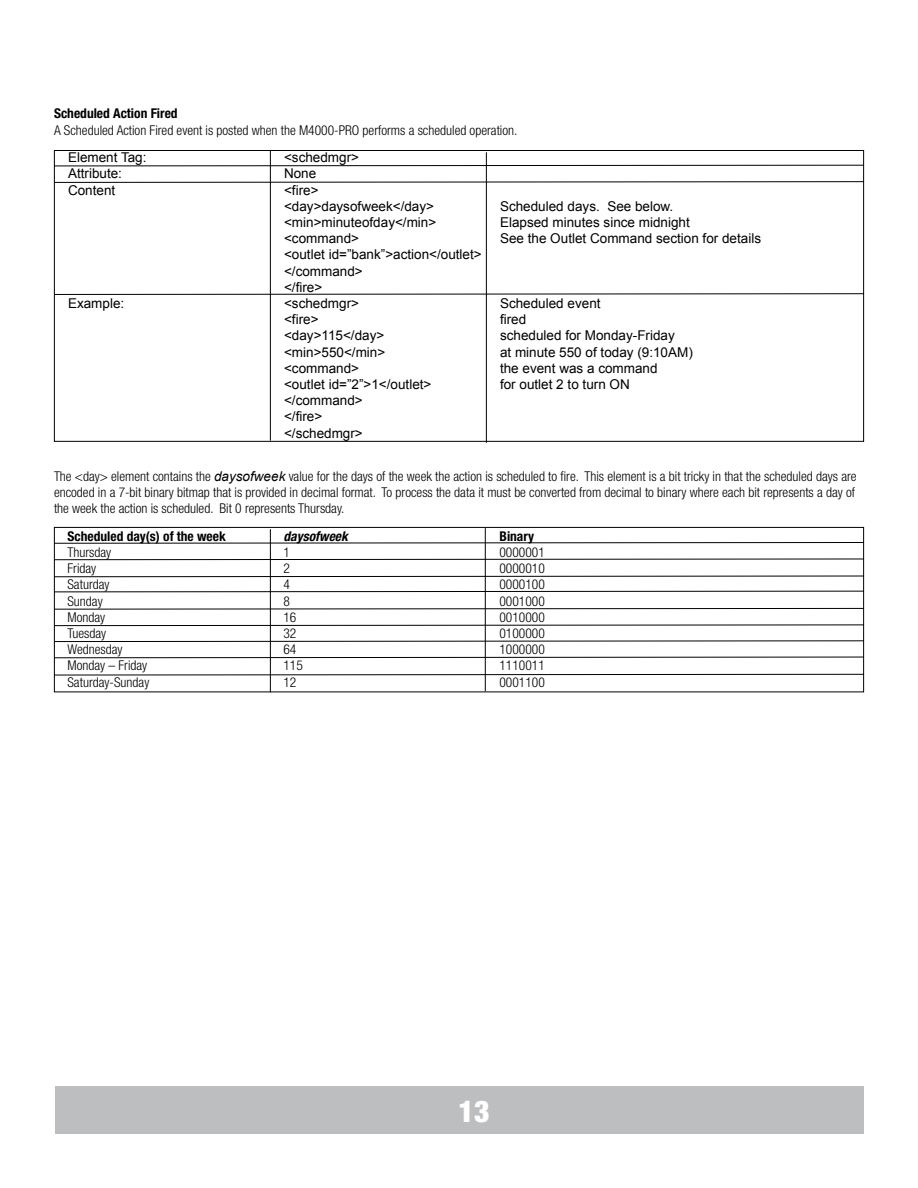
<style>
.page{position:relative;width:918px;height:1188px;background:#fff}
.page>*{position:absolute;margin:0;border:0;box-sizing:border-box;transform-origin:0 0}
.t1{font:900 condensed 30px "Helvetica Neue";color:#fff}
.t2{font:300 condensed 13.5px/16.2px "Helvetica Neue";color:#000;text-align:justify}
.t3{font:13.5px/16.2px "Arial";color:#000}
.t4{font:700 condensed 13.5px "Helvetica Neue";color:#000}
.t5{font:italic 700 condensed 13.5px "Helvetica Neue";color:#000}
.s1{font-family:"Arial";font-weight:400;font-style:italic;font-stretch:normal}
</style>
<div class="page">
<div style="left:56px;top:1086px;width:808px;height:48px;background:#bcbec0"></div>
<svg style="left:53px;top:164px;width:812px;height:3px"></svg>
<svg style="left:53px;top:181px;width:812px;height:2px;background:#7f7f7f"></svg>
<svg style="left:53px;top:293px;width:812px;height:2px;background:#7f7f7f"></svg>
<hr style="left:270px;top:150px;width:1px;height:291px;background:#000">
<hr style="left:486px;top:152px;width:1px;height:291px;background:#000">
<div style="left:54px;top:527px;width:810px;height:165px;border:1px solid #000"></div>
<svg style="left:53px;top:542px;width:812px;height:2px;background:#7f7f7f"></svg>
<svg style="left:53px;top:558px;width:812px;height:2px"></svg>
<svg style="left:53px;top:590px;width:812px;height:3px"></svg>
<svg style="left:53px;top:575px;width:812px;height:3px"></svg>
<svg style="left:53px;top:608px;width:812px;height:2px;background:#7f7f7f"></svg>
<svg style="left:53px;top:624px;width:812px;height:2px;background:#808080"></svg>
<svg style="left:53px;top:656px;width:812px;height:3px"></svg>
<svg style="left:53px;top:640px;width:812px;height:2px;background:#7f7f7f"></svg>
<svg style="left:53px;top:674px;width:812px;height:2px"></svg>
<hr style="left:270px;top:529px;width:1px;height:163px;background:#000">
<hr style="left:485px;top:528px;width:1px;height:163px;background:#000">
<p class="t4" style="left:54px;top:106px;width:125px">Scheduled Action Fired</p>
<p class="t2" style="left:54px;top:122px;width:465px">A Scheduled Action Fired event is posted when the M4000-PRO performs a scheduled operation.</p>
<p class="t3" style="left:68px;top:149px;width:80px">Element Tag:</p>
<p class="t3" style="left:284px;top:149px;width:77px">&lt;schedmgr&gt;</p>
<p class="t3" style="left:68px;top:165px;width:56px">Attribute:</p>
<p class="t3" style="left:284px;top:165px;width:34px">None</p>
<p class="t3" style="left:68px;top:182px;width:49px">Content</p>
<p class="t3" style="left:284px;top:182px;width:152px">&lt;fire&gt; &lt;day&gt;daysofweek&lt;/day&gt;</p>
<p class="t3" style="left:500px;top:198px;width:175px">Scheduled days. See below.</p>
<p class="t3" style="left:284px;top:214px;width:154px">&lt;min&gt;minuteofday&lt;/min&gt;</p>
<p class="t3" style="left:500px;top:214px;width:191px">Elapsed minutes since midnight</p>
<p class="t3" style="left:284px;top:230px;width:77px">&lt;command&gt;</p>
<p class="t3" style="left:500px;top:230px;width:263px">See the Outlet Command section for details</p>
<p class="t3" style="left:284px;top:246px;width:199px">&lt;outlet id=”bank”&gt;action&lt;/outlet&gt; &lt;/command&gt;<br>&lt;/fire&gt;</p>
<p class="t3" style="left:68px;top:295px;width:58px">Example:</p>
<p class="t3" style="left:284px;top:295px;width:77px">&lt;schedmgr&gt;</p>
<p class="t3" style="left:500px;top:295px;width:102px">Scheduled event</p>
<p class="t3" style="left:284px;top:311px;width:36px">&lt;fire&gt;</p>
<p class="t3" style="left:500px;top:311px;width:28px">fired</p>
<p class="t3" style="left:284px;top:327px;width:102px">&lt;day&gt;115&lt;/day&gt;</p>
<p class="t3" style="left:500px;top:327px;width:176px">scheduled for Monday-Friday</p>
<p class="t3" style="left:284px;top:344px;width:103px">&lt;min&gt;550&lt;/min&gt;</p>
<p class="t3" style="left:500px;top:344px;width:194px">at minute 550 of today (9:10AM)</p>
<p class="t3" style="left:284px;top:360px;width:77px">&lt;command&gt;</p>
<p class="t3" style="left:500px;top:360px;width:159px">the event was a command</p>
<p class="t3" style="left:284px;top:376px;width:149px">&lt;outlet id=”2”&gt;1&lt;/outlet&gt;</p>
<p class="t3" style="left:500px;top:376px;width:131px">for outlet 2 to turn ON</p>
<p class="t3" style="left:284px;top:392px;width:80px">&lt;/command&gt; &lt;/fire&gt; &lt;/schedmgr&gt;</p>
<p class="t2" style="left:54px;top:468px;width:804px">The &lt;day&gt; element contains the <span class="s1">daysofweek</span> value for the days of the week the action is scheduled to fire. This element is a bit tricky in that the scheduled days are encoded in a 7-bit binary bitmap that is provided in decimal format. To process the data it must be converted from decimal to binary where each bit represents a day of the week the action is scheduled. Bit 0 represents Thursday.</p>
<p class="t4" style="left:68px;top:528px;width:160px">Scheduled day(s) of the week</p>
<p class="t5" style="left:284px;top:528px;width:66px">daysofweek</p>
<p class="t4" style="left:500px;top:528px;width:36px">Binary</p>
<p class="t2" style="left:68px;top:544px;width:45px">Thursday</p>
<p class="t2" style="left:284px;top:544px;width:8px">1</p>
<p class="t2" style="left:500px;top:544px;width:47px">0000001</p>
<p class="t2" style="left:68px;top:560px;width:30px">Friday</p>
<p class="t2" style="left:284px;top:560px;width:8px">2</p>
<p class="t2" style="left:500px;top:560px;width:47px">0000010</p>
<p class="t2" style="left:68px;top:576px;width:44px">Saturday</p>
<p class="t2" style="left:284px;top:576px;width:8px">4</p>
<p class="t2" style="left:500px;top:576px;width:47px">0000100</p>
<p class="t2" style="left:68px;top:593px;width:37px">Sunday</p>
<p class="t2" style="left:284px;top:593px;width:8px">8</p>
<p class="t2" style="left:500px;top:593px;width:47px">0001000</p>
<p class="t2" style="left:68px;top:609px;width:39px">Monday</p>
<p class="t2" style="left:284px;top:609px;width:14px">16</p>
<p class="t2" style="left:500px;top:609px;width:47px">0010000</p>
<p class="t2" style="left:68px;top:625px;width:40px">Tuesday</p>
<p class="t2" style="left:284px;top:625px;width:14px">32</p>
<p class="t2" style="left:500px;top:625px;width:47px">0100000</p>
<p class="t2" style="left:68px;top:641px;width:57px">Wednesday</p>
<p class="t2" style="left:284px;top:641px;width:14px">64</p>
<p class="t2" style="left:500px;top:641px;width:47px">1000000</p>
<p class="t2" style="left:68px;top:657px;width:81px">Monday – Friday</p>
<p class="t2" style="left:284px;top:657px;width:21px">115</p>
<p class="t2" style="left:500px;top:657px;width:47px">1110011</p>
<p class="t2" style="left:68px;top:674px;width:83px">Saturday-Sunday</p>
<p class="t2" style="left:284px;top:674px;width:14px">12</p>
<p class="t2" style="left:500px;top:674px;width:47px">0001100</p>
<h1 class="t1" style="left:458px;top:1093px;width:33px">13</h1>
</div>
